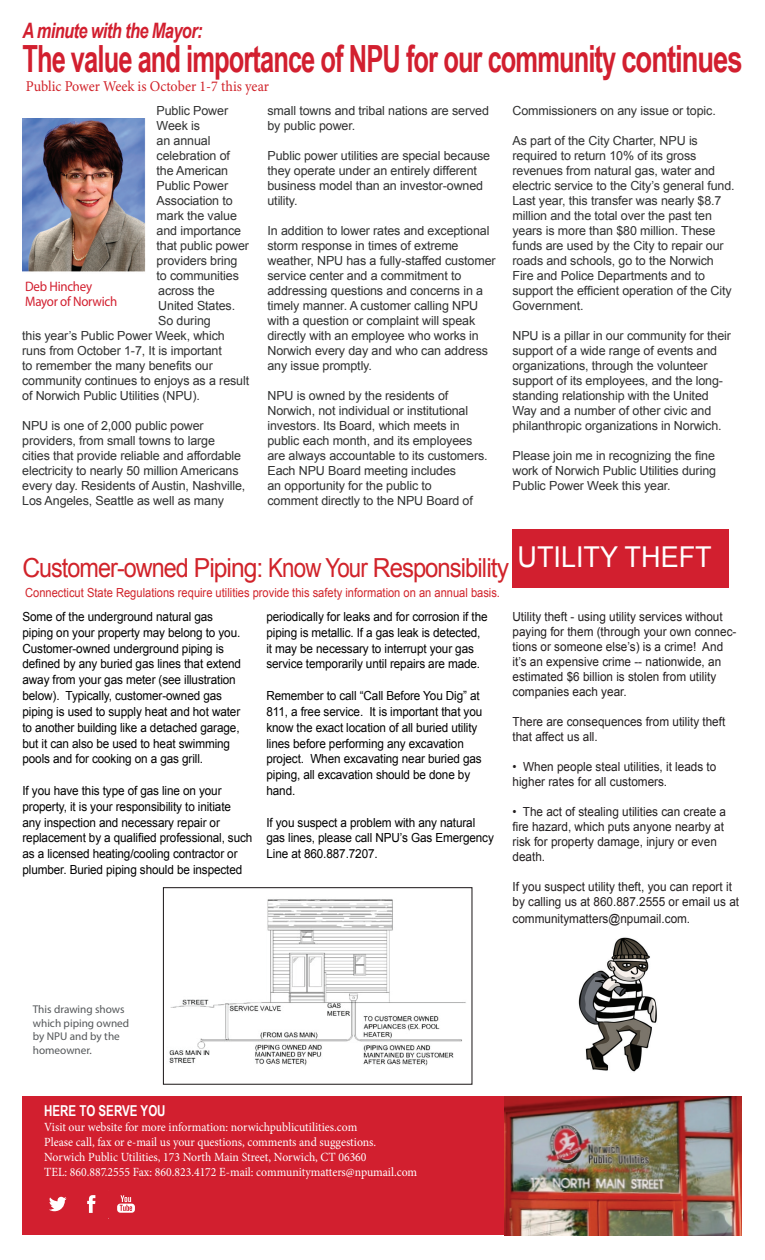
<style>
.page{position:relative;width:765px;height:1260px;background:#fff}
.page>*{position:absolute;margin:0;border:0;box-sizing:border-box;transform-origin:0 0}
.t1{font:700 37.5px "Arial Narrow";letter-spacing:-.03em;color:#d21f2f;scale:.83 1}
.t2{font:28.75px "Arial";color:#fff;scale:.94 1}
.t3{font:26.25px "Arial";letter-spacing:-.04em;color:#d1232a;scale:.94 1}
.t4{font:italic 700 21.25px "Arial Narrow";letter-spacing:-.03em;color:#d21f2f;scale:.94 1}
.t5{font:15px "Minion Pro";letter-spacing:-.005em;color:#d1232a;scale:.94 1}
.t6{font:700 15px "Arial Narrow";color:#fff;scale:.94 1}
.t7{font:13.75px/15px "Myriad Pro";letter-spacing:-.02em;color:#d21f2f;scale:.94 1}
.t8{font:12.5px/15px "Arial";letter-spacing:-.01em;color:#313232}
.t9{font:12.5px/15.8px "Arial";letter-spacing:-.01em;color:#000;scale:.94 1}
.t10{font:12.5px/15px "Arial";color:#231f20;scale:.94 1}
.t11{font:12.5px/15px "Minion Pro";color:#fff;scale:.94 1}
.t12{font:12.5px "Arial";color:#d1232a;scale:.89 1}
.t13{font:11.25px/13.8px "Myriad Pro";color:#545759}
</style>
<div class="page">
<div style="left:22px;top:1096px;width:720px;height:139px;background:#d21f2f"></div>
<img style="left:504px;top:1096px;width:238px;height:139px">
<svg style="left:49px;top:1195px;width:86px;height:24px"></svg>
<img style="left:22px;top:119px;width:123px;height:153px">
<div style="left:512px;top:529px;width:217px;height:59px;background:#d21f2f"></div>
<img style="left:169px;top:899px;width:297px;height:167px">
<div style="left:163px;top:887px;width:310px;height:198px;border:1px solid #231f20"></div>
<img style="left:578px;top:937px;width:79px;height:135px">
<h3 class="t4" style="left:22px;top:14px;width:193px">A minute with the Mayor:</h3>
<h1 class="t1" style="left:22px;top:30px;width:869px">The value and importance of NPU for our community continues</h1>
<p class="t5" style="left:26px;top:76px;width:260px">Public Power Week is October 1-7 this year</p>
<p class="t8" style="left:157px;top:103px;width:73px">Public Power</p>
<p class="t8" style="left:157px;top:118px;width:45px">Week is</p>
<p class="t8" style="left:157px;top:133px;width:55px">an annual</p>
<p class="t8" style="left:157px;top:148px;width:75px">celebration of</p>
<p class="t8" style="left:157px;top:163px;width:73px">the American</p>
<p class="t8" style="left:157px;top:178px;width:73px">Public Power</p>
<p class="t8" style="left:157px;top:193px;width:78px">Association to</p>
<p class="t8" style="left:157px;top:208px;width:82px">mark the value</p>
<p class="t8" style="left:157px;top:223px;width:86px">and importance</p>
<p class="t8" style="left:157px;top:238px;width:94px">that public power</p>
<p class="t8" style="left:157px;top:253px;width:82px">providers bring</p>
<p class="t8" style="left:157px;top:268px;width:84px">to communities</p>
<p class="t8" style="left:158px;top:283px;width:58px">across the</p>
<p class="t8" style="left:158px;top:298px;width:78px">United States.</p>
<p class="t8" style="left:158px;top:313px;width:54px">So during</p>
<p class="t8" style="left:22px;top:328px;width:204px">this year’s Public Power Week, which</p>
<p class="t8" style="left:22px;top:343px;width:201px">runs from October 1-7, It is important</p>
<p class="t8" style="left:22px;top:358px;width:192px">to remember the many benefits our</p>
<p class="t8" style="left:22px;top:373px;width:229px">community continues to enjoys as a result</p>
<p class="t8" style="left:22px;top:388px;width:179px">of Norwich Public Utilities (NPU).</p>
<p class="t8" style="left:22px;top:418px;width:225px">NPU is one of 2,000 public power providers, from small towns to large cities that provide reliable and affordable electricity to nearly 50 million Americans every day. Residents of Austin, Nashville, Los Angeles, Seattle as well as many</p>
<p class="t7" style="left:25px;top:279px;width:99px">Deb Hinchey<br>Mayor of Norwich</p>
<p class="t8" style="left:268px;top:103px;width:223px">small towns and tribal nations are served by public power.</p>
<p class="t8" style="left:268px;top:148px;width:224px">Public power utilities are special because they operate under an entirely different business model than an investor-owned utility.</p>
<p class="t8" style="left:268px;top:223px;width:230px">In addition to lower rates and exceptional storm response in times of extreme weather, NPU has a fully-staffed customer service center and a commitment to addressing questions and concerns in a timely manner. A customer calling NPU with a question or complaint will speak directly with an employee who works in Norwich every day and who can address any issue promptly.</p>
<p class="t8" style="left:268px;top:388px;width:222px">NPU is owned by the residents of Norwich, not individual or institutional investors. Its Board, which meets in public each month, and its employees are always accountable to its customers.<br>Each NPU Board meeting includes<br>an opportunity for the public to<br>comment directly to the NPU Board of</p>
<p class="t8" style="left:513px;top:103px;width:205px">Commissioners on any issue or topic.</p>
<p class="t8" style="left:513px;top:133px;width:224px">As part of the City Charter, NPU is required to return 10% of its gross revenues from natural gas, water and electric service to the City’s general fund.<br>Last year, this transfer was nearly $8.7 million and the total over the past ten years is more than $80 million. These funds are used by the City to repair our roads and schools, go to the Norwich Fire and Police Departments and to support the efficient operation of the City Government.</p>
<p class="t8" style="left:513px;top:328px;width:220px">NPU is a pillar in our community for their support of a wide range of events and organizations, through the volunteer support of its employees, and the long&shy;standing relationship with the United Way and a number of other civic and philanthropic organizations in Norwich.</p>
<p class="t8" style="left:513px;top:448px;width:205px;text-align:justify">Please join me in recognizing the fine work of Norwich Public Utilities during Public Power Week this year.</p>
<h2 class="t2" style="left:518px;top:538px;width:208px">UTILITY THEFT</h2>
<h3 class="t3" style="left:22px;top:551px;width:519px">Customer-owned Piping: Know Your Responsibility</h3>
<p class="t9" style="left:266px;top:609px;width:237px">periodically for leaks and for corrosion if the piping is metallic. If a gas leak is detected, it may be necessary to interrupt your gas service temporarily until repairs are made.</p>
<p class="t9" style="left:266px;top:688px;width:231px">Remember to call “Call Before You Dig” at 811, a free service. It is important that you know the exact location of all buried utility lines before performing any excavation project. When excavating near buried gas piping, all excavation should be done by hand.</p>
<p class="t9" style="left:266px;top:814px;width:243px">If you suspect a problem with any natural gas lines, please call NPU’s Gas Emergency<br>Line at 860.887.7207.</p>
<p class="t12" style="left:25px;top:584px;width:535px">Connecticut State Regulations require utilities provide this safety information on an annual basis.</p>
<p class="t9" style="left:22px;top:609px;width:234px">Some of the underground natural gas piping on your property may belong to you.<br>Customer-owned underground piping is defined by any buried gas lines that extend away from your gas meter (see illustration below). Typically, customer-owned gas piping is used to supply heat and hot water to another building like a detached garage, but it can also be used to heat swimming pools and for cooking on a gas grill.</p>
<p class="t9" style="left:22px;top:783px;width:246px">If you have this type of gas line on your property, it is your responsibility to initiate any inspection and necessary repair or replacement by a qualified professional, such as a licensed heating/cooling contractor or plumber. Buried piping should be inspected</p>
<p class="t10" style="left:512px;top:609px;width:240px">Utility theft - using utility services without paying for them (through your own connec&shy;tions or someone else’s) is a crime! And it’s an expensive crime -- nationwide, an estimated $6 billion is stolen from utility companies each year.</p>
<p class="t10" style="left:512px;top:714px;width:228px">There are consequences from utility theft that affect us all.</p>
<p class="t10" style="left:512px;top:759px;width:218px">• When people steal utilities, it leads to higher rates for all customers.</p>
<p class="t10" style="left:512px;top:804px;width:229px">• The act of stealing utilities can create a fire hazard, which puts anyone nearby at risk for property damage, injury or even death.</p>
<p class="t10" style="left:512px;top:879px;width:243px">If you suspect utility theft, you can report it by calling us at 860.887.2555 or email us at</p>
<p class="t10" style="left:512px;top:911px;width:191px">communitymatters@npumail.com.</p>
<p class="t13" style="left:33px;top:1002px;width:98px">This drawing shows which piping owned by NPU and by the homeowner.</p>
<p class="t6" style="left:44px;top:1100px;width:131px">HERE TO SERVE YOU</p>
<p class="t11" style="left:44px;top:1120px;width:398px">Visit our website for more information: norwichpublicutilities.com<br>Please call, fax or e-mail us your questions, comments and suggestions.<br>Norwich Public Utilities, 173 North Main Street, Norwich, CT 06360<br>TEL: 860.887.2555 Fax: 860.823.4172 E-mail: communitymatters@npumail.com</p>
</div>
